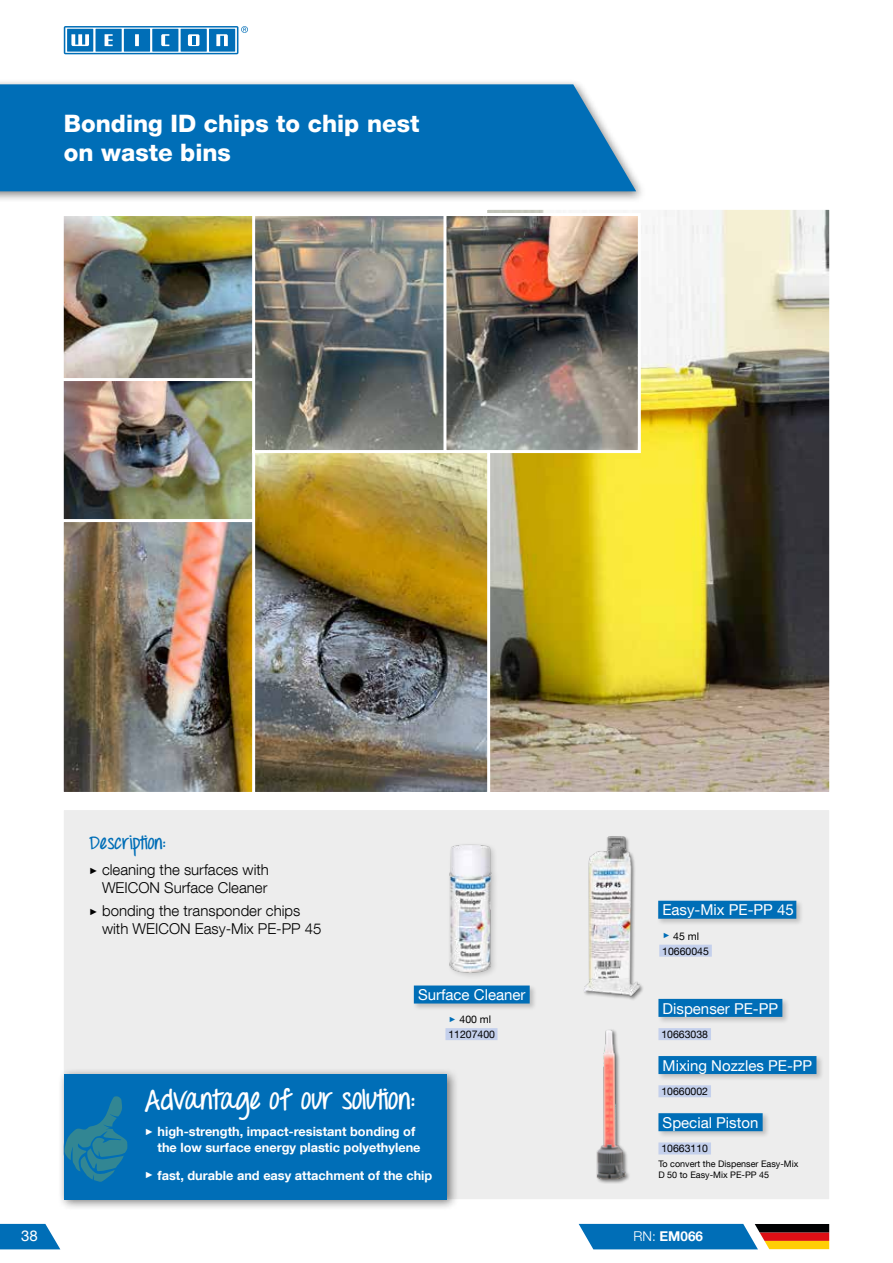
<style>
.page{position:relative;width:893px;height:1263px;background:#fff}
.page>*{position:absolute;margin:0;border:0;box-sizing:border-box;transform-origin:0 0}
.t1{font:700 27px "Throw My Hands Upinthe Air";color:#fff}
.t2{font:800 24px/28.8px "Helvetica Neue LT Com";color:#fff}
.t3{font:700 18px "Throw My Hands Upinthe Air";color:#006eb7}
.t4{font:300 15px/18px "Helvetica Neue LT Com";color:#000;text-align:right}
.t5{font:15px "Helvetica Neue LT Com";color:#fff}
.t6{font:700 13.5px "Helvetica Neue LT Com";color:#fff}
.t7{font:700 12.75px/16.5px "Helvetica Neue LT Com";color:#fff}
.t8{font:10.5px/15px "Helvetica Neue LT Com";color:#000}
.t9{font:9px/10.8px "Helvetica Neue LT Com";color:#000}
.s1{font-family:"Arial";font-weight:400;font-size:9px}
.s2{font-family:"Arial";font-size:7.5px;color:#006eb7}
.s3{font-weight:300}
</style>
<div class="page">
<div style="left:0;top:78px;width:647px;height:126px;background:#000;opacity:.5"></div>
<div style="left:0;top:84px;width:636px;height:107px;background:#006eb7"></div>
<svg style="left:64px;top:26px;width:184px;height:28px;background:#4a98cb"></svg>
<svg style="left:0;top:1224px;width:60px;height:25px"></svg>
<img style="left:63px;top:216px;width:188px;height:302px">
<img style="left:487px;top:209px;width:343px;height:574px">
<img style="left:63px;top:518px;width:188px;height:265px">
<img style="left:251px;top:455px;width:241px;height:328px">
<svg style="left:251px;top:216px;width:191px;height:239px;background:#777a77"></svg>
<img style="left:442px;top:212px;width:200px;height:243px">
<svg style="left:37px;top:783px;width:793px;height:443px"></svg>
<div style="left:58px;top:1068px;width:401px;height:143px;background:#000;opacity:.5"></div>
<div style="left:64px;top:1074px;width:382px;height:125px;background:#006eb7"></div>
<svg style="left:64px;top:1096px;width:64px;height:86px"></svg>
<svg style="left:579px;top:1224px;width:250px;height:25px;background:#3b6e8e"></svg>
<div style="left:657px;top:899px;width:147px;height:27px;background:#000;opacity:.2"></div>
<div style="left:658px;top:901px;width:138px;height:18px;background:#006eb7"></div>
<div style="left:659px;top:945px;width:53px;height:12px;background:#c4d0ec"></div>
<div style="left:657px;top:997px;width:133px;height:27px;background:#000;opacity:.2"></div>
<div style="left:658px;top:999px;width:124px;height:18px;background:#006eb7"></div>
<div style="left:658px;top:1028px;width:53px;height:12px;background:#c4d0ec"></div>
<div style="left:657px;top:1054px;width:167px;height:27px;background:#000;opacity:.2"></div>
<div style="left:658px;top:1056px;width:158px;height:18px;background:#006eb7"></div>
<div style="left:658px;top:1085px;width:53px;height:12px;background:#c4d0ec"></div>
<div style="left:657px;top:1111px;width:113px;height:27px;background:#000;opacity:.2"></div>
<div style="left:658px;top:1113px;width:105px;height:18px;background:#006eb7"></div>
<div style="left:658px;top:1142px;width:53px;height:12px;background:#c4d0ec"></div>
<img style="left:588px;top:1015px;width:46px;height:166px">
<img style="left:561px;top:824px;width:93px;height:178px">
<div style="left:445px;top:1028px;width:52px;height:12px;background:#c4d0ec"></div>
<div style="left:446px;top:842px;width:53px;height:138px;background:#ececec"></div>
<img style="left:431px;top:841px;width:79px;height:135px">
<div style="left:412px;top:984px;width:125px;height:27px;background:#000;opacity:.2"></div>
<div style="left:414px;top:985px;width:116px;height:18px;background:#006eb7"></div>
<h2 class="t2" style="left:64px;top:109px;width:357px">Bonding ID chips to chip nest on waste bins</h2>
<p class="t5" style="left:21px;top:1226px;width:18px">38</p>
<h3 class="t3" style="left:89px;top:831px;width:78px">Description:</h3>
<p class="t4" style="left:89px;top:861px;width:181px"><span class="s1">►</span> cleaning the surfaces with<br>WEICON Surface Cleaner</p>
<p class="t4" style="left:102px;top:901px;width:221px;text-align:left;text-indent:-13px"><span class="s1">►</span> bonding the transponder chips with WEICON Easy-Mix PE-PP 45</p>
<p class="t5" style="left:418px;top:985px;width:109px">Surface Cleaner</p>
<p class="t8" style="left:448px;top:1011px;width:48px"><span class="s2">►</span> 400 ml<br>11207400</p>
<h1 class="t1" style="left:145px;top:1082px;width:272px">Advantage of our solution:</h1>
<p class="t7" style="left:158px;top:1123px;width:264px;text-indent:-13px"><span class="s1">►</span> high-strength, impact-resistant bonding of the low surface energy plastic polyethylene</p>
<p class="t7" style="left:145px;top:1166px;width:289px"><span class="s1">►</span> fast, durable and easy attachment of the chip</p>
<p class="t5" style="left:662px;top:900px;width:133px">Easy-Mix PE-PP 45</p>
<p class="t8" style="left:662px;top:928px;width:48px"><span class="s2">►</span> 45 ml<br>10660045</p>
<p class="t5" style="left:663px;top:999px;width:117px">Dispenser PE-PP</p>
<p class="t8" style="left:661px;top:1026px;width:48px">10663038</p>
<p class="t5" style="left:663px;top:1056px;width:151px">Mixing Nozzles PE-PP</p>
<p class="t8" style="left:661px;top:1084px;width:48px">10660002</p>
<p class="t5" style="left:663px;top:1113px;width:97px">Special Piston</p>
<p class="t8" style="left:661px;top:1141px;width:48px">10663110</p>
<p class="t9" style="left:658px;top:1158px;width:141px">To convert the Dispenser Easy-Mix<br>D 50 to Easy-Mix PE-PP 45</p>
<p class="t6" style="left:633px;top:1228px;width:71px"><span class="s3">RN:</span> EM066</p>
</div>
